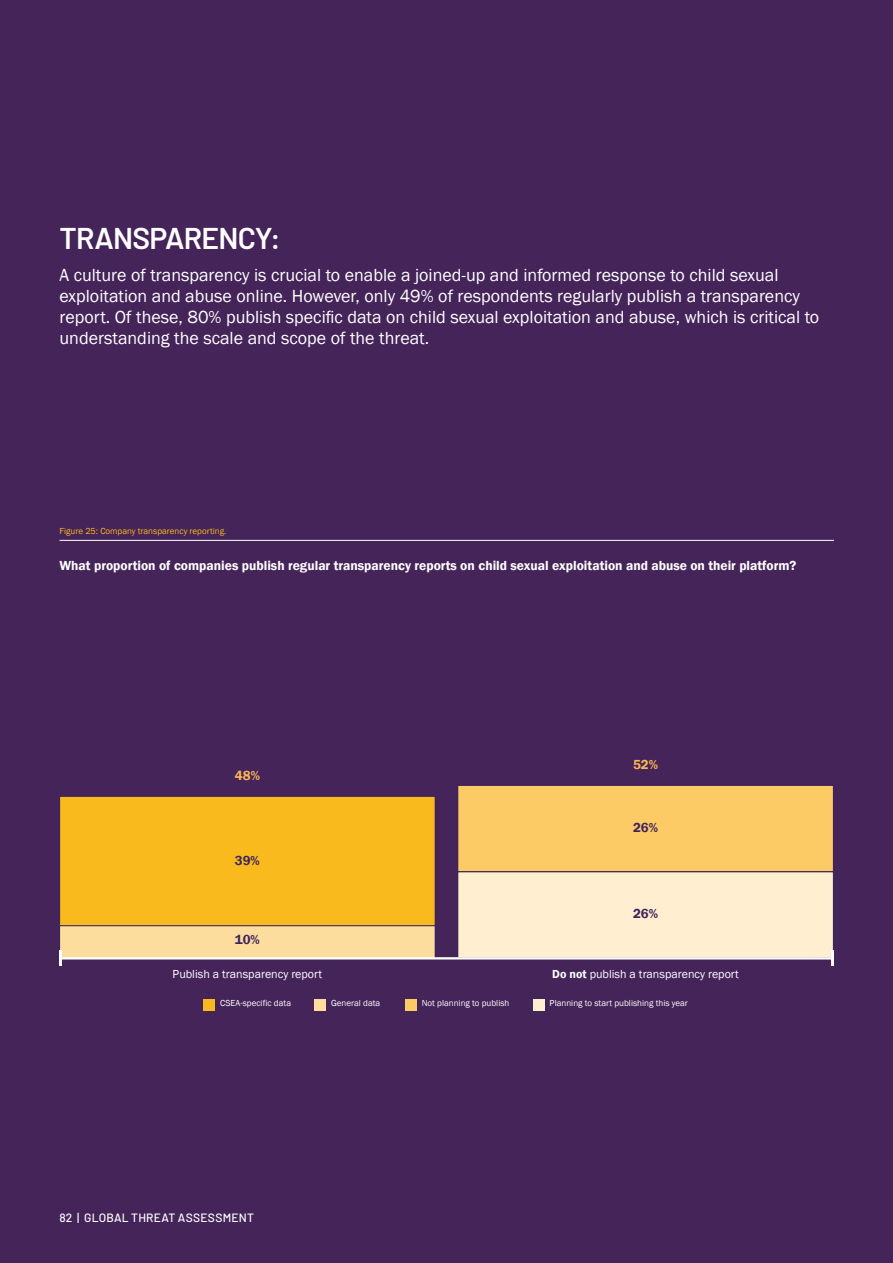
<style>
.page{position:relative;width:893px;height:1263px;background:#45245a}
.page>*{position:absolute;margin:0;border:0;box-sizing:border-box;transform-origin:0 0}
.t1{font:600 30px "Barlow";letter-spacing:-.025em;color:#fff}
.t2{font:18px/21px "Franklin Gothic";color:#fff}
.t3{font:600 13.5px "Franklin Gothic";color:#fff}
.t4{font:600 13.5px "Franklin Gothic";color:#3e245c}
.t5{font:600 13.5px "Franklin Gothic";color:#f9b655}
.t6{font:12px "Franklin Gothic";color:#fff}
.t7{font:500 12px "Barlow";letter-spacing:.02em;color:#fff}
.t8{font:9px "Franklin Gothic";color:#fff}
.t9{font:9px "Franklin Gothic";color:#f9b81d}
.s1{font-weight:600}
</style>
<div class="page">
<div style="left:60px;top:796px;width:375px;height:130px;background:#f9ba1e"></div>
<div style="left:59px;top:796px;width:377px;height:130px;border:1px solid #3e245c"></div>
<div style="left:60px;top:926px;width:375px;height:33px;background:#fddd9d"></div>
<div style="left:59px;top:925px;width:377px;height:34px;border:1px solid #3e245c"></div>
<div style="left:458px;top:872px;width:375px;height:86px;background:#ffeed0"></div>
<div style="left:457px;top:871px;width:377px;height:87px;border:1px solid #3e245c"></div>
<hr style="left:61px;top:957px;width:771px;height:2px;background:#fff">
<svg style="left:60px;top:951px;width:2px;height:15px"></svg>
<svg style="left:831px;top:951px;width:2px;height:15px"></svg>
<div style="left:458px;top:785px;width:375px;height:87px;background:#fccb65"></div>
<div style="left:457px;top:785px;width:377px;height:87px;border:1px solid #3e245c"></div>
<div style="left:204px;top:1000px;width:11px;height:11px;background:#f9ba1e"></div>
<div style="left:314px;top:1000px;width:12px;height:11px;background:#fddd9d"></div>
<div style="left:533px;top:1000px;width:11px;height:11px;background:#ffeed0"></div>
<div style="left:405px;top:1000px;width:11px;height:11px;background:#fccb65"></div>
<hr style="left:60px;top:540px;width:774px;height:1px;background:#fff">
<h1 class="t1" style="left:60px;top:216px;width:223px">TRANSPARENCY:</h1>
<p class="t2" style="left:60px;top:265px;width:761px">A culture of transparency is crucial to enable a joined-up and informed response to child sexual exploitation and abuse online. However, only 49% of respondents regularly publish a transparency report. Of these, 80% publish specific data on child sexual exploitation and abuse, which is critical to understanding the scale and scope of the threat.</p>
<p class="t9" style="left:60px;top:525px;width:168px">Figure 25: Company transparency reporting.</p>
<p class="t3" style="left:60px;top:557px;width:738px">What proportion of companies publish regular transparency reports on child sexual exploitation and abuse on their platform?</p>
<p class="t5" style="left:235px;top:767px;width:27px">48%</p>
<p class="t4" style="left:235px;top:852px;width:27px">39%</p>
<p class="t4" style="left:235px;top:931px;width:27px">10%</p>
<p class="t5" style="left:633px;top:756px;width:27px">52%</p>
<p class="t4" style="left:633px;top:819px;width:27px">26%</p>
<p class="t4" style="left:633px;top:906px;width:27px">26%</p>
<p class="t6" style="left:173px;top:966px;width:151px">Publish a transparency report</p>
<p class="t6" style="left:552px;top:966px;width:188px"><span class="s1">Do not</span> publish a transparency report</p>
<p class="t8" style="left:220px;top:997px;width:72px">CSEA-specific data</p>
<p class="t8" style="left:331px;top:997px;width:51px">General data</p>
<p class="t8" style="left:422px;top:997px;width:89px">Not planning to publish</p>
<p class="t8" style="left:550px;top:997px;width:140px">Planning to start publishing this year</p>
<p class="t7" style="left:60px;top:1209px;width:196px">82 | GLOBAL THREAT ASSESSMENT</p>
</div>
